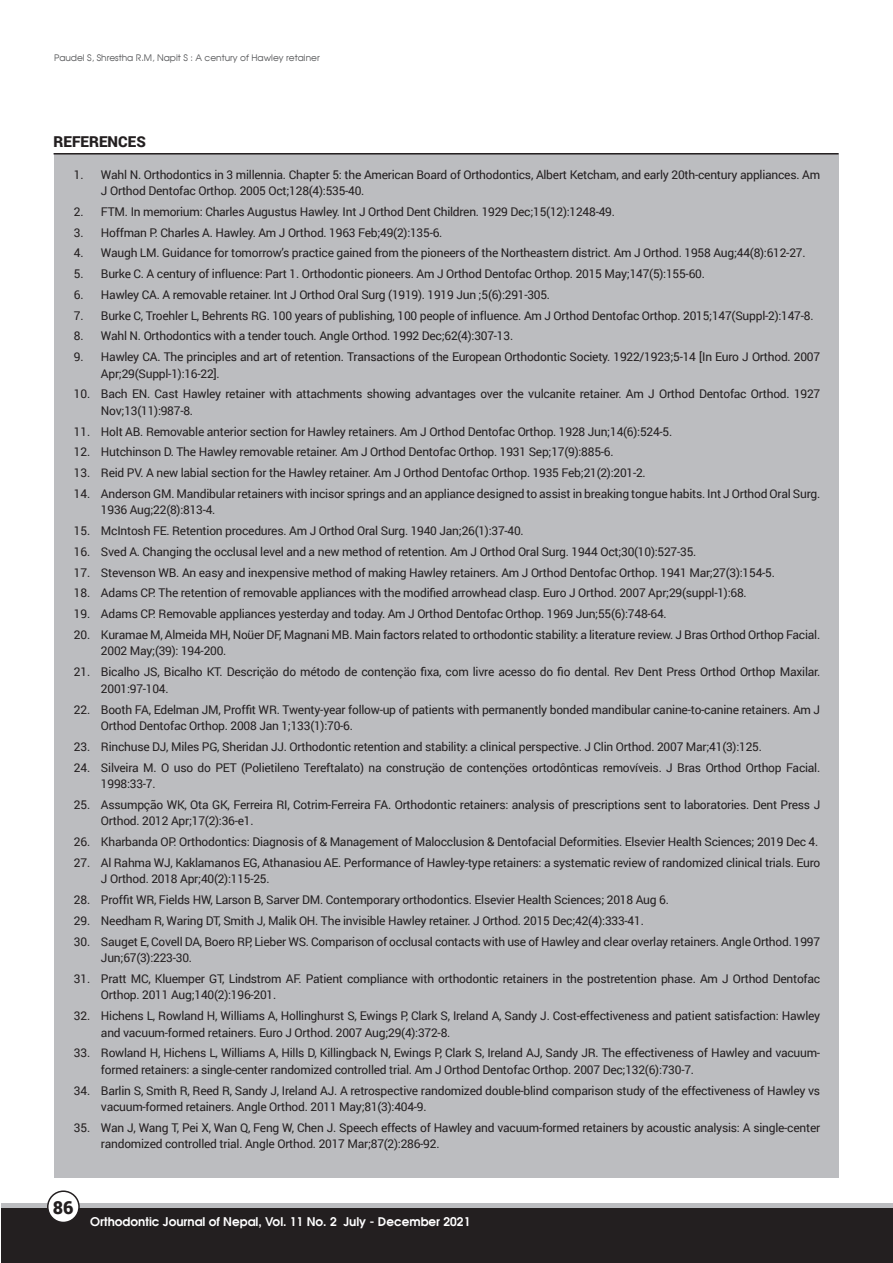
<style>
.page{position:relative;width:893px;height:1263px;background:#fff}
.page>*{position:absolute;margin:0;border:0;box-sizing:border-box;transform-origin:0 0}
.t1{font:900 18px "Roboto";color:#231f20}
.t2{font:900 15px "Roboto";color:#231f20}
.t3{font:12px/16.5px "Roboto";letter-spacing:-.02em;color:#231f20}
.t4{font:12px "Avalon";color:#fff}
.t5{font:9px "Avalon Plain";color:#57585a}
</style>
<div class="page">
<div style="left:2px;top:1203px;width:891px;height:22px;background:linear-gradient(to right,#bcbdc0,#bcbdc0)"></div>
<div style="left:2px;top:1209px;width:891px;height:54px;background:#231f20"></div>
<div style="left:48px;top:1191px;width:31px;height:31px;background:#fff;border-radius:50%"></div>
<div style="left:47px;top:1190px;width:33px;height:33px;border:2px solid #231f20;border-radius:50%"></div>
<div style="left:54px;top:153px;width:784px;height:1025px;background:#bcbdc0"></div>
<hr style="left:54px;top:153px;width:784px;height:2px;background:#231f20">
<p class="t5" style="left:54px;top:52px;width:267px">Paudel S, Shrestha R.M, Napit S : A century of Hawley retainer</p>
<p class="t2" style="left:54px;top:131px;width:94px">REFERENCES</p>
<p class="t3" style="left:101px;top:166px;width:721px;text-indent:-27px">1. Wahl N. Orthodontics in 3 millennia. Chapter 5: the American Board of Orthodontics, Albert Ketcham, and early 20th-century appliances. Am<br>J Orthod Dentofac Orthop. 2005 Oct;128(4):535-40.</p>
<p class="t3" style="left:74px;top:203px;width:542px">2. FTM. In memorium: Charles Augustus Hawley. Int J Orthod Dent Children. 1929 Dec;15(12):1248-49.</p>
<p class="t3" style="left:74px;top:224px;width:370px">3. Hoffman P. Charles A. Hawley. Am J Orthod. 1963 Feb;49(2):135-6.</p>
<p class="t3" style="left:74px;top:244px;width:733px">4. Waugh LM. Guidance for tomorrow’s practice gained from the pioneers of the Northeastern district. Am J Orthod. 1958 Aug;44(8):612-27.</p>
<p class="t3" style="left:74px;top:265px;width:632px">5. Burke C. A century of influence: Part 1. Orthodontic pioneers. Am J Orthod Dentofac Orthop. 2015 May;147(5):155-60.</p>
<p class="t3" style="left:74px;top:286px;width:478px">6. Hawley CA. A removable retainer. Int J Orthod Oral Surg (1919). 1919 Jun ;5(6):291-305.</p>
<p class="t3" style="left:74px;top:307px;width:741px">7. Burke C, Troehler L, Behrents RG. 100 years of publishing, 100 people of influence. Am J Orthod Dentofac Orthop. 2015;147(Suppl-2):147-8.</p>
<p class="t3" style="left:74px;top:327px;width:441px">8. Wahl N. Orthodontics with a tender touch. Angle Orthod. 1992 Dec;62(4):307-13.</p>
<p class="t3" style="left:101px;top:348px;width:721px;text-indent:-27px">9. Hawley CA. The principles and art of retention. Transactions of the European Orthodontic Society. 1922/1923;5-14 [In Euro J Orthod. 2007<br>Apr;29(Suppl-1):16-22].</p>
<p class="t3" style="left:101px;top:385px;width:721px;text-indent:-27px">10. Bach EN. Cast Hawley retainer with attachments showing advantages over the vulcanite retainer. Am J Orthod Dentofac Orthod. 1927<br>Nov;13(11):987-8.</p>
<p class="t3" style="left:74px;top:423px;width:600px">11. Holt AB. Removable anterior section for Hawley retainers. Am J Orthod Dentofac Orthop. 1928 Jun;14(6):524-5.</p>
<p class="t3" style="left:74px;top:443px;width:541px">12. Hutchinson D. The Hawley removable retainer. Am J Orthod Dentofac Orthop. 1931 Sep;17(9):885-6.</p>
<p class="t3" style="left:74px;top:464px;width:573px">13. Reid PV. A new labial section for the Hawley retainer. Am J Orthod Dentofac Orthop. 1935 Feb;21(2):201-2.</p>
<p class="t3" style="left:101px;top:485px;width:721px;text-indent:-27px">14. Anderson GM. Mandibular retainers with incisor springs and an appliance designed to assist in breaking tongue habits. Int J Orthod Oral Surg.<br>1936 Aug;22(8):813-4.</p>
<p class="t3" style="left:74px;top:522px;width:451px">15. McIntosh FE. Retention procedures. Am J Orthod Oral Surg. 1940 Jan;26(1):37-40.</p>
<p class="t3" style="left:74px;top:543px;width:624px">16. Sved A. Changing the occlusal level and a new method of retention. Am J Orthod Oral Surg. 1944 Oct;30(10):527-35.</p>
<p class="t3" style="left:74px;top:564px;width:702px">17. Stevenson WB. An easy and inexpensive method of making Hawley retainers. Am J Orthod Dentofac Orthop. 1941 Mar;27(3):154-5.</p>
<p class="t3" style="left:74px;top:584px;width:674px">18. Adams CP. The retention of removable appliances with the modified arrowhead clasp. Euro J Orthod. 2007 Apr;29(suppl-1):68.</p>
<p class="t3" style="left:74px;top:605px;width:594px">19. Adams CP. Removable appliances yesterday and today. Am J Orthod Dentofac Orthop. 1969 Jun;55(6):748-64.</p>
<p class="t3" style="left:101px;top:626px;width:721px;text-indent:-27px">20. Kuramae M, Almeida MH, Noüer DF, Magnani MB. Main factors related to orthodontic stability: a literature review. J Bras Orthod Orthop Facial.<br>2002 May;(39): 194-200.</p>
<p class="t3" style="left:101px;top:663px;width:721px;text-indent:-27px">21. Bicalho JS, Bicalho KT. Descriçäo do método de contençäo fixa, com livre acesso do fio dental. Rev Dent Press Orthod Orthop Maxilar.<br>2001:97-104.</p>
<p class="t3" style="left:101px;top:700px;width:721px;text-indent:-27px">22. Booth FA, Edelman JM, Proffit WR. Twenty-year follow-up of patients with permanently bonded mandibular canine-to-canine retainers. Am J<br>Orthod Dentofac Orthop. 2008 Jan 1;133(1):70-6.</p>
<p class="t3" style="left:74px;top:738px;width:689px">23. Rinchuse DJ, Miles PG, Sheridan JJ. Orthodontic retention and stability: a clinical perspective. J Clin Orthod. 2007 Mar;41(3):125.</p>
<p class="t3" style="left:101px;top:758px;width:721px;text-indent:-27px">24. Silveira M. O uso do PET (Polietileno Tereftalato) na construçäo de contençöes ortodônticas removíveis. J Bras Orthod Orthop Facial.<br>1998:33-7.</p>
<p class="t3" style="left:101px;top:796px;width:721px;text-indent:-27px">25. Assumpção WK, Ota GK, Ferreira RI, Cotrim-Ferreira FA. Orthodontic retainers: analysis of prescriptions sent to laboratories. Dent Press J<br>Orthod. 2012 Apr;17(2):36-e1.</p>
<p class="t3" style="left:74px;top:833px;width:746px">26. Kharbanda OP. Orthodontics: Diagnosis of &amp; Management of Malocclusion &amp; Dentofacial Deformities. Elsevier Health Sciences; 2019 Dec 4.</p>
<p class="t3" style="left:101px;top:854px;width:721px;text-indent:-27px">27. Al Rahma WJ, Kaklamanos EG, Athanasiou AE. Performance of Hawley-type retainers: a systematic review of randomized clinical trials. Euro<br>J Orthod. 2018 Apr;40(2):115-25.</p>
<p class="t3" style="left:74px;top:891px;width:596px">28. Proffit WR, Fields HW, Larson B, Sarver DM. Contemporary orthodontics. Elsevier Health Sciences; 2018 Aug 6.</p>
<p class="t3" style="left:74px;top:912px;width:571px">29. Needham R, Waring DT, Smith J, Malik OH. The invisible Hawley retainer. J Orthod. 2015 Dec;42(4):333-41.</p>
<p class="t3" style="left:101px;top:932px;width:721px;text-indent:-27px">30. Sauget E, Covell DA, Boero RP, Lieber WS. Comparison of occlusal contacts with use of Hawley and clear overlay retainers. Angle Orthod. 1997<br>Jun;67(3):223-30.</p>
<p class="t3" style="left:101px;top:970px;width:721px;text-indent:-27px">31. Pratt MC, Kluemper GT, Lindstrom AF. Patient compliance with orthodontic retainers in the postretention phase. Am J Orthod Dentofac<br>Orthop. 2011 Aug;140(2):196-201.</p>
<p class="t3" style="left:101px;top:1007px;width:721px;text-indent:-27px">32. Hichens L, Rowland H, Williams A, Hollinghurst S, Ewings P, Clark S, Ireland A, Sandy J. Cost-effectiveness and patient satisfaction: Hawley and vacuum-formed retainers. Euro J Orthod. 2007 Aug;29(4):372-8.</p>
<p class="t3" style="left:101px;top:1044px;width:721px;text-indent:-27px">33. Rowland H, Hichens L, Williams A, Hills D, Killingback N, Ewings P, Clark S, Ireland AJ, Sandy JR. The effectiveness of Hawley and vacuum&shy;formed retainers: a single-center randomized controlled trial. Am J Orthod Dentofac Orthop. 2007 Dec;132(6):730-7.</p>
<p class="t3" style="left:101px;top:1081px;width:721px;text-indent:-27px">34. Barlin S, Smith R, Reed R, Sandy J, Ireland AJ. A retrospective randomized double-blind comparison study of the effectiveness of Hawley vs vacuum-formed retainers. Angle Orthod. 2011 May;81(3):404-9.</p>
<p class="t3" style="left:101px;top:1119px;width:721px;text-indent:-27px">35. Wan J, Wang T, Pei X, Wan Q, Feng W, Chen J. Speech effects of Hawley and vacuum-formed retainers by acoustic analysis: A single-center randomized controlled trial. Angle Orthod. 2017 Mar;87(2):286-92.</p>
<p class="t1" style="left:53px;top:1194px;width:22px">86</p>
<p class="t4" style="left:90px;top:1213px;width:382px">Orthodontic Journal of Nepal, Vol. 11 No. 2 July - December 2021</p>
</div>
